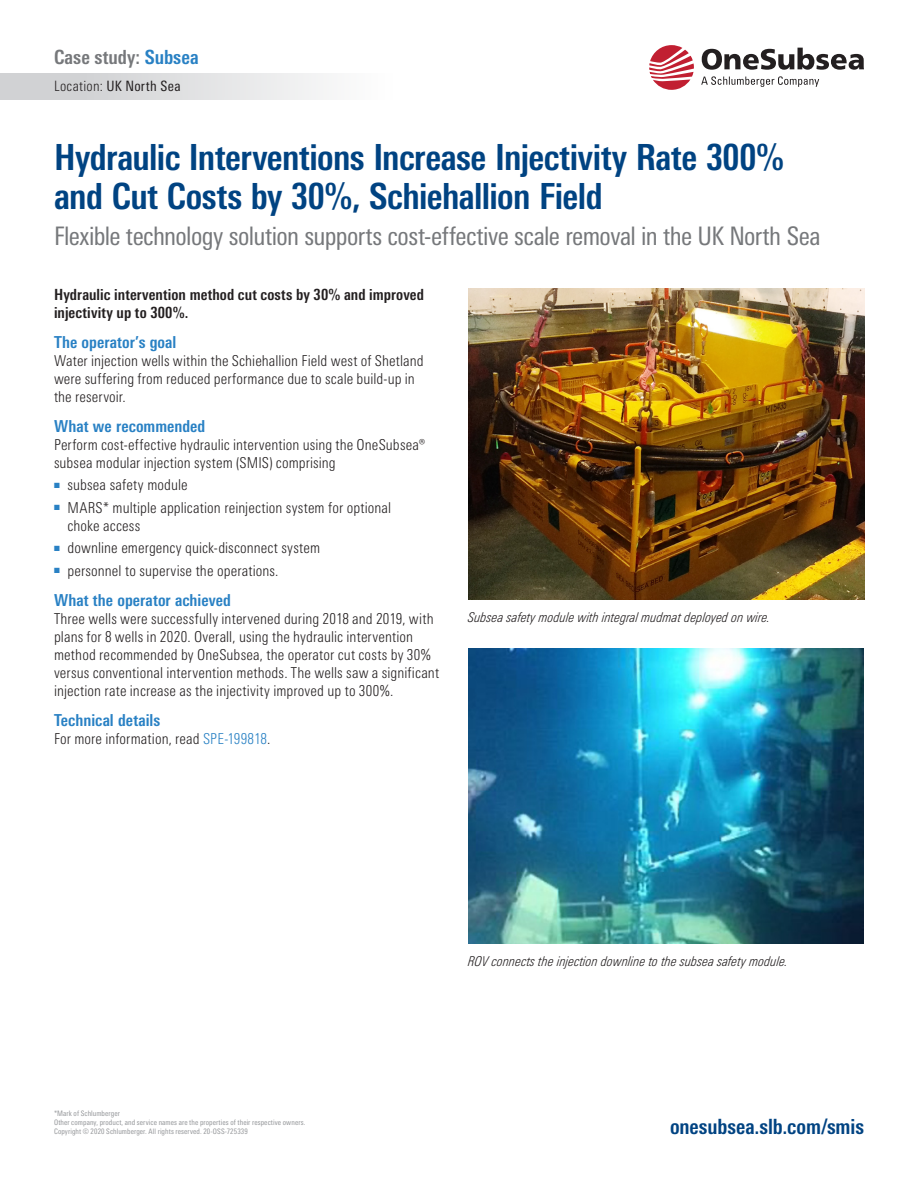
<style>
.page{position:relative;width:918px;height:1188px;background:#fff}
.page>*{position:absolute;margin:0;border:0;box-sizing:border-box;transform-origin:0 0}
.headline__front{font:700 condensed 36px/39px "Univers Next Pro";letter-spacing:-.015em;color:#004382}
.Subhead{font:condensed 25.5px "Univers Next Pro";letter-spacing:-.02em;color:#76787b}
.URL{font:700 condensed 21px "Univers Next Pro";letter-spacing:-.005em;color:#004382}
.Case_Study{font:700 condensed 19.5px "Univers Next Pro";letter-spacing:.005em;color:#76787b}
.Body_Head{font:700 condensed 16.5px "Univers Next Pro";color:#2981c4}
.Intro_paragraph{font:700 condensed 15.3px/18px "Univers Next Pro";letter-spacing:.01em;color:#231f20}
.Body_Text{font:300 condensed 15px/18px "Univers Next Pro";letter-spacing:.005em;color:#231f20}
.Body_Text_-_Before_b{font:300 condensed 15px/18px "Univers Next Pro";letter-spacing:.005em;color:#231f20}
.Location{font:condensed 14.25px "Univers Next Pro";letter-spacing:.025em;color:#231f20}
.t1{font:italic 300 condensed 13.5px "Univers Next Pro";letter-spacing:.005em;color:#231f20}
.Boilerplate__docket{font:condensed 7.5px "Univers Next Pro";letter-spacing:.01em;color:#939598}
.s1{color:#2981c4}
.s2{font-weight:300}
</style>
<div class="page">
<div style="left:0;top:73px;width:393px;height:27px;background:linear-gradient(to right,#c9cbcd,#fdfdfd)"></div>
<svg style="left:649px;top:45px;width:45px;height:45px"></svg>
<svg style="left:702px;top:48px;width:162px;height:22px"></svg>
<svg style="left:701px;top:76px;width:118px;height:11px"></svg>
<img style="left:468px;top:288px;width:396px;height:312px">
<img style="left:468px;top:648px;width:396px;height:296px">
<p class="Case_Study" style="left:54px;top:46px;width:146px">Case study: <span class="s1">Subsea</span></p>
<p class="Location" style="left:54px;top:78px;width:128px"><span class="s2">Location:</span> UK North Sea</p>
<p class="headline__front" style="left:54px;top:137px;width:732px">Hydraulic Interventions Increase Injectivity Rate 300% and Cut Costs by 30%, Schiehallion Field</p>
<p class="Subhead" style="left:54px;top:221px;width:768px">Flexible technology solution supports cost-effective scale removal in the UK North Sea</p>
<p class="Intro_paragraph" style="left:54px;top:285px;width:372px">Hydraulic intervention method cut costs by 30% and improved injectivity up to 300%.</p>
<p class="Body_Head" style="left:54px;top:332px;width:124px">The operator’s goal</p>
<p class="Body_Text" style="left:54px;top:351px;width:371px">Water injection wells within the Schiehallion Field west of Shetland were suffering from reduced performance due to scale build-up in the reservoir.</p>
<p class="Body_Head" style="left:54px;top:416px;width:153px">What we recommended</p>
<p class="Body_Text_-_Before_b" style="left:54px;top:435px;width:373px">Perform cost-effective hydraulic intervention using the OneSubsea® subsea modular injection system (SMIS) comprising</p>
<p class="Body_Text" style="left:54px;top:476px;width:135px"><span class="s1">■</span> subsea safety module</p>
<p class="Body_Text" style="left:68px;top:498px;width:325px;text-indent:-14px"><span class="s1">■</span> MARS* multiple application reinjection system for optional choke access</p>
<p class="Body_Text" style="left:54px;top:539px;width:268px"><span class="s1">■</span> downline emergency quick-disconnect system</p>
<p class="Body_Text" style="left:54px;top:561px;width:226px"><span class="s1">■</span> personnel to supervise the operations.</p>
<p class="Body_Head" style="left:54px;top:590px;width:178px">What the operator achieved</p>
<p class="Body_Text" style="left:54px;top:609px;width:387px">Three wells were successfully intervened during 2018 and 2019, with plans for 8 wells in 2020. Overall, using the hydraulic intervention method recommended by OneSubsea, the operator cut costs by 30% versus conventional intervention methods. The wells saw a significant injection rate increase as the injectivity improved up to 300%.</p>
<p class="Body_Head" style="left:54px;top:710px;width:108px">Technical details</p>
<p class="Body_Text" style="left:54px;top:729px;width:218px">For more information, read <span class="s1">SPE-199818</span>.</p>
<p class="t1" style="left:468px;top:609px;width:304px">Subsea safety module with integral mudmat deployed on wire.</p>
<p class="Boilerplate__docket" style="left:54px;top:1109px;width:67px">*Mark of Schlumberger</p>
<p class="Boilerplate__docket" style="left:54px;top:1118px;width:253px">Other company, product, and service names are the properties of their respective owners.</p>
<p class="Boilerplate__docket" style="left:54px;top:1127px;width:195px">Copyright © 2020 Schlumberger. All rights reserved. 20-OSS-725339</p>
<p class="t1" style="left:468px;top:953px;width:322px">ROV connects the injection downline to the subsea safety module.</p>
<p class="URL" style="left:670px;top:1114px;width:195px">onesubsea.slb.com/smis</p>
</div>
